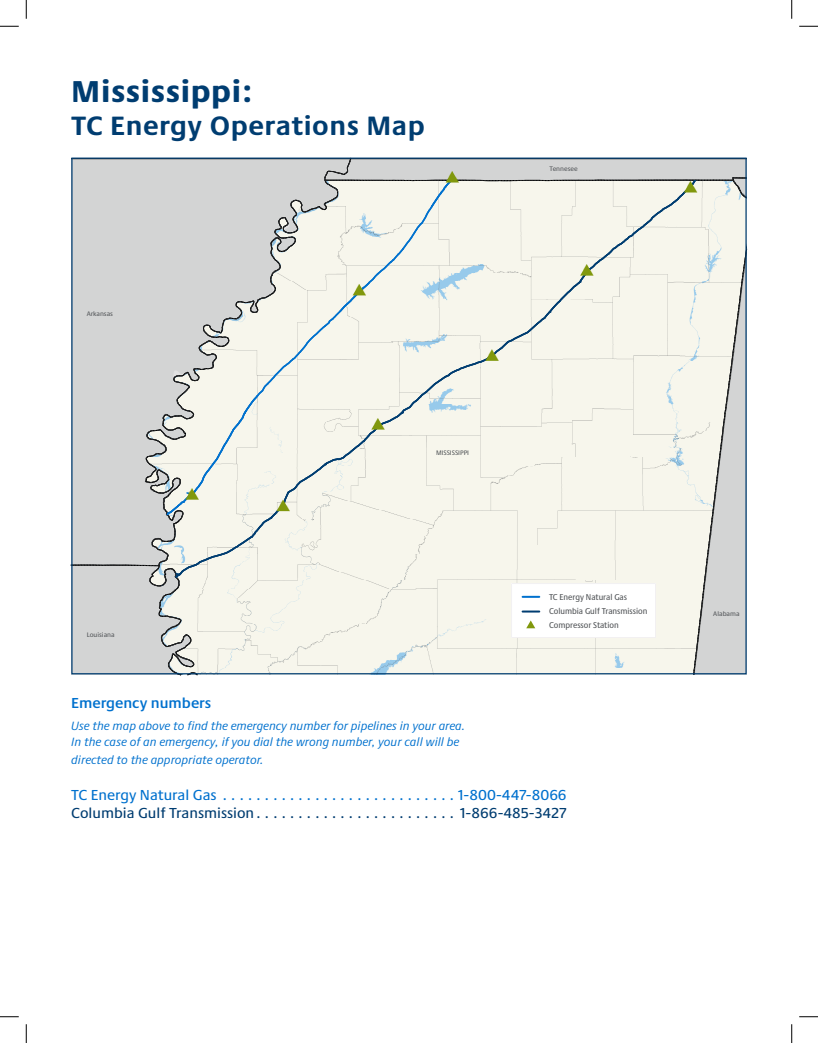
<style>
.page{position:relative;width:818px;height:1043px;background:#fff}
.page>*{position:absolute;margin:0;border:0;box-sizing:border-box;transform-origin:0 0}
.Main_Title{font:800 31.25px "Praxis Next";letter-spacing:.02em;color:#003d71}
.Main_Title-2{font:700 27.5px "Praxis Next";letter-spacing:.02em;color:#003d71}
.t1{font:500 15px/18px "Praxis Next";color:#003d71}
.t2{font:600 15px "Praxis Next";color:#0071ce}
.t3{font:italic 12.5px/16.2px "Praxis Next";color:#0071ce}
.t4{font:500 condensed 8.88px/13.9px "Praxis Next";color:#54575a}
.t5{font:500 6.75px "Praxis Next";color:#54575a}
.t6{font:6.75px "ESRI Default Marker";color:#789904}
.s1{color:#0071ce}
</style>
<div class="page">
<svg style="left:71px;top:158px;width:676px;height:518px;background:#e6e7e1"></svg>
<svg style="left:0;top:25px;width:19px;height:2px"></svg>
<svg style="left:799px;top:25px;width:19px;height:2px"></svg>
<svg style="left:0;top:1016px;width:19px;height:1px"></svg>
<svg style="left:799px;top:1016px;width:19px;height:1px"></svg>
<svg style="left:25px;top:0;width:2px;height:19px"></svg>
<svg style="left:25px;top:1024px;width:2px;height:18px"></svg>
<svg style="left:791px;top:0;width:1px;height:19px"></svg>
<svg style="left:791px;top:1024px;width:1px;height:18px"></svg>
<p class="Main_Title" style="left:71px;top:66px;width:183px">Mississippi:</p>
<p class="Main_Title-2" style="left:71px;top:104px;width:355px">TC Energy Operations Map</p>
<p class="t5" style="left:87px;top:309px;width:28px">Arkansas</p>
<p class="t5" style="left:87px;top:630px;width:29px">Louisiana</p>
<p class="t6" style="left:188px;top:490px;width:5px">#</p>
<p class="t5" style="left:436px;top:448px;width:35px">MISSISSIPPI</p>
<p class="t5" style="left:549px;top:163px;width:30px">Tennesee</p>
<p class="t4" style="left:549px;top:589px;width:100px">TC Energy Natural Gas<br>Columbia Gulf Transmission<br>Compressor Station</p>
<p class="t2" style="left:71px;top:691px;width:141px">Emergency numbers</p>
<p class="t3" style="left:71px;top:717px;width:395px">Use the map above to find the emergency number for pipelines in your area.<br>In the case of an emergency, if you dial the wrong number, your call will be</p>
<p class="t3" style="left:71px;top:751px;width:194px">directed to the appropriate operator.</p>
<p class="t1" style="left:71px;top:785px;width:497px"><span class="s1">TC Energy Natural Gas . . . . . . . . . . . . . . . . . . . . . . . . . . . 1-800-447-8066<br></span>Columbia Gulf Transmission . . . . . . . . . . . . . . . . . . . . . . . . 1-866-485-3427</p>
<p class="t5" style="left:713px;top:609px;width:28px">Alabama</p>
</div>
